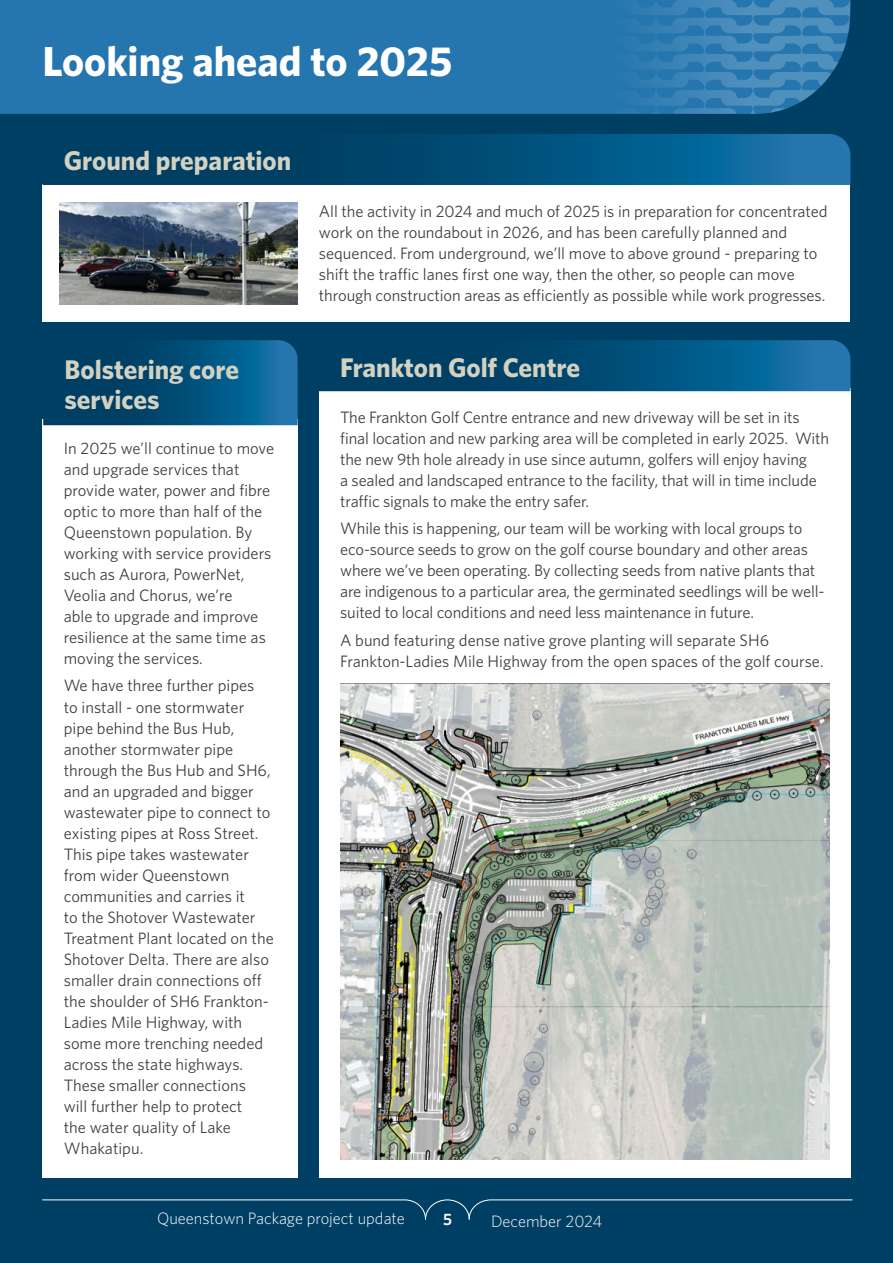
<style>
.page{position:relative;width:893px;height:1263px;background:#003f64}
.page>*{position:absolute;margin:0;border:0;box-sizing:border-box;transform-origin:0 0}
.t1{font:700 42px "Whitney";color:#fff}
.t2{font:700 27px/30px "Whitney";color:#d3d2c2}
.t3{font:16.5px/21px "Whitney";letter-spacing:-.005em;color:#414042}
.t4{font:300 16.5px "Whitney";color:#fff}
.t5{font:600 16.5px "Whitney";color:#fff}
</style>
<div class="page">
<svg style="left:42px;top:1199px;width:811px;height:21px"></svg>
<div style="left:319px;top:388px;width:531px;height:790px;background:#fff"></div>
<svg style="left:319px;top:340px;width:531px;height:51px"></svg>
<div style="left:43px;top:420px;width:255px;height:758px;background:#fff"></div>
<svg style="left:43px;top:340px;width:255px;height:85px"></svg>
<div style="left:0;top:0;width:559px;height:114px;background:#2575ae"></div>
<svg style="left:559px;top:0;width:292px;height:114px;background:#2f7aae"></svg>
<div style="left:43px;top:184px;width:807px;height:138px;background:#fff"></div>
<svg style="left:43px;top:134px;width:807px;height:51px"></svg>
<img style="left:60px;top:203px;width:238px;height:101px">
<img style="left:340px;top:683px;width:489px;height:477px">
<h1 class="t1" style="left:43px;top:33px;width:411px">Looking ahead to 2025</h1>
<h2 class="t2" style="left:64px;top:145px;width:229px">Ground preparation</h2>
<h2 class="t2" style="left:64px;top:353px;width:176px">Bolstering core services</h2>
<p class="t3" style="left:64px;top:437px;width:212px">In 2025 we’ll continue to move and upgrade services that provide water, power and fibre optic to more than half of the<br>Queenstown population. By working with service providers such as Aurora, PowerNet,<br>Veolia and Chorus, we’re<br>able to upgrade and improve resilience at the same time as moving the services.</p>
<p class="t3" style="left:64px;top:675px;width:211px">We have three further pipes<br>to install - one stormwater pipe behind the Bus Hub, another stormwater pipe through the Bus Hub and SH6, and an upgraded and bigger wastewater pipe to connect to existing pipes at Ross Street.<br>This pipe takes wastewater from wider Queenstown communities and carries it<br>to the Shotover Wastewater<br>Treatment Plant located on the<br>Shotover Delta. There are also smaller drain connections off the shoulder of SH6 Frankton-<br>Ladies Mile Highway, with some more trenching needed across the state highways.<br>These smaller connections<br>will further help to protect<br>the water quality of Lake<br>Whakatipu.</p>
<p class="t3" style="left:319px;top:201px;width:510px">All the activity in 2024 and much of 2025 is in preparation for concentrated work on the roundabout in 2026, and has been carefully planned and sequenced. From underground, we’ll move to above ground - preparing to shift the traffic lanes first one way, then the other, so people can move through construction areas as efficiently as possible while work progresses.</p>
<h2 class="t2" style="left:340px;top:351px;width:241px">Frankton Golf Centre</h2>
<p class="t3" style="left:340px;top:406px;width:490px">The Frankton Golf Centre entrance and new driveway will be set in its final location and new parking area will be completed in early 2025. With the new 9th hole already in use since autumn, golfers will enjoy having<br>a sealed and landscaped entrance to the facility, that will in time include traffic signals to make the entry safer.</p>
<p class="t3" style="left:340px;top:518px;width:486px">While this is happening, our team will be working with local groups to eco-source seeds to grow on the golf course boundary and other areas where we’ve been operating. By collecting seeds from native plants that are indigenous to a particular area, the germinated seedlings will be well&shy;suited to local conditions and need less maintenance in future.</p>
<p class="t3" style="left:340px;top:629px;width:485px">A bund featuring dense native grove planting will separate SH6<br>Frankton-Ladies Mile Highway from the open spaces of the golf course.</p>
<p class="t4" style="left:157px;top:1207px;width:249px">Queenstown Package project update</p>
<p class="t5" style="left:443px;top:1208px;width:10px">5</p>
<p class="t4" style="left:491px;top:1210px;width:113px">December 2024</p>
</div>
